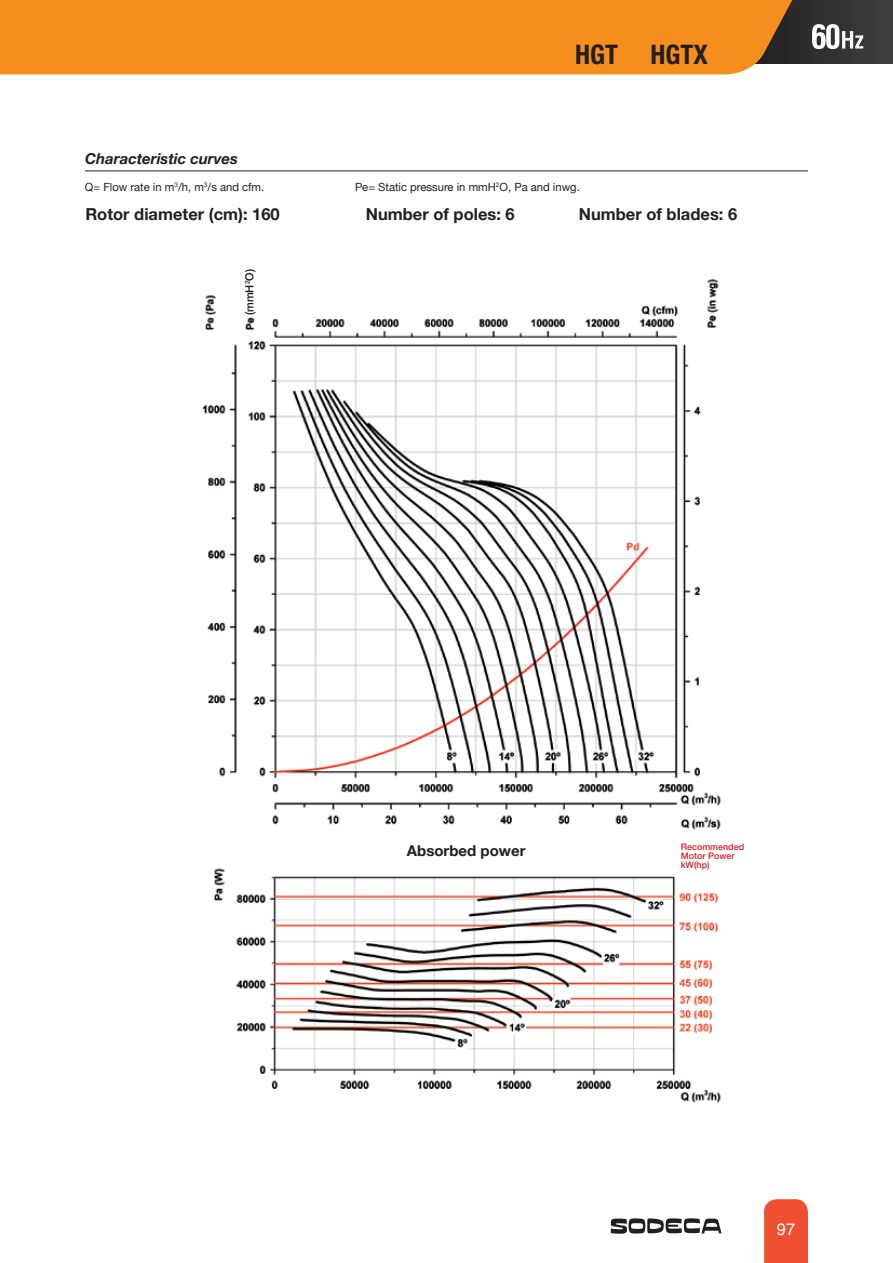
<style>
.page{position:relative;width:893px;height:1263px;background:#fff}
.page>*{position:absolute;margin:0;border:0;box-sizing:border-box;transform-origin:0 0}
.t1{font:700 condensed 27px "Helvetica Neue LT Pro";color:#231f20}
.Titol_Grafica_THT{font:700 16.5px "Helvetica Neue";color:#231f20}
.t2{font:16.5px "Helvetica";color:#fff}
.SUBTITOL{font:italic 700 15px "Helvetica Neue";color:#231f20}
.TEXT_SUBTITOL8PT{font:700 15px "Helvetica Neue";color:#231f20}
.TEXT_SUBTITOL8PT-2{font:11.25px "Helvetica Neue";color:#231f20}
.TEXT_SUBTITOL8PT-3{font:500 11.25px "Helvetica Neue";color:#231f20}
.TEXT_SUBTITOL8PT-4{font:500 9px/9px "Helvetica Neue";color:#d1232a}
</style>
<div class="page">
<div style="left:753px;top:0;width:140px;height:64px;background:#3a393a"></div>
<svg style="left:611px;top:1218px;width:110px;height:16px"></svg>
<div style="left:764px;top:1199px;width:44px;height:64px;background:#ef5032"></div>
<div style="left:0;top:0;width:817px;height:74px;background:#f68e1e"></div>
<svg style="left:812px;top:24px;width:51px;height:25px"></svg>
<img style="left:202px;top:279px;width:519px;height:824px">
<div style="left:243px;top:257px;width:17px;height:58px;background:#fff"></div>
<hr style="left:85px;top:171px;width:723px;height:1px;background:#231f20">
<p class="SUBTITOL" style="left:85px;top:147px;width:154px">Characteristic curves</p>
<p class="t1" style="left:575px;top:38px;width:134px">HGT HGTX</p>
<p class="TEXT_SUBTITOL8PT-2" style="left:85px;top:179px;width:181px">Q= Flow rate in m<sup>3</sup>/h, m<sup>3</sup>/s and cfm.</p>
<p class="TEXT_SUBTITOL8PT-2" style="left:355px;top:179px;width:226px">Pe= Static pressure in mmH<sup>2</sup>O, Pa and inwg.</p>
<p class="Titol_Grafica_THT" style="left:85px;top:201px;width:196px">Rotor diameter (cm): 160</p>
<p class="Titol_Grafica_THT" style="left:366px;top:201px;width:150px">Number of poles: 6</p>
<p class="Titol_Grafica_THT" style="left:579px;top:201px;width:160px">Number of blades: 6</p>
<p class="TEXT_SUBTITOL8PT-3" style="left:241px;top:315px;width:48px;rotate:-90deg">(mmH<sup>2</sup>O)</p>
<p class="TEXT_SUBTITOL8PT" style="left:407px;top:839px;width:120px">Absorbed power</p>
<p class="TEXT_SUBTITOL8PT-4" style="left:681px;top:842px;width:65px">Recommended<br>Motor Power kW(hp)</p>
<h2 class="t2" style="left:777px;top:1216px;width:20px">97</h2>
</div>
